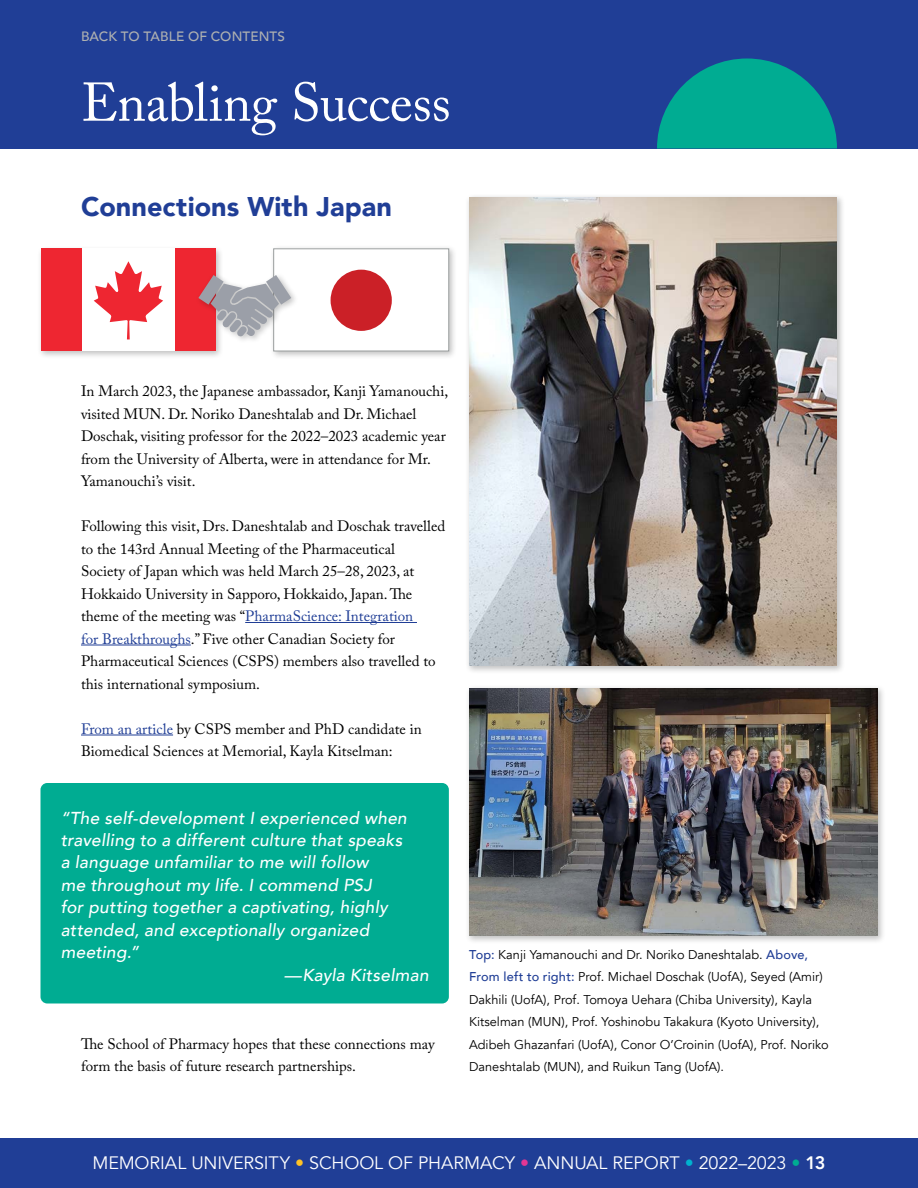
<style>
.page{position:relative;width:918px;height:1188px;background:#fff}
.page>*{position:absolute;margin:0;border:0;box-sizing:border-box;transform-origin:0 0}
.t1{font:54px "Adobe Caslon Pro";letter-spacing:-.01em;color:#fff}
.t2{font:900 27px "Avenir";letter-spacing:.005em;color:#203e96}
.t3{font:18px "Avenir";letter-spacing:-.005em;color:#fff}
.t4{font:italic 500 17.25px "Avenir";letter-spacing:.015em;color:#fff}
.t5{font:15px/22.5px "Adobe Caslon Pro";color:#000}
.t6{font:500 13.5px "Avenir";letter-spacing:.01em;color:#afb1b1}
.t7{font:12.75px/22.5px "Avenir";color:#000}
.s1{color:#203e96}
.s2{font-weight:500;color:#203e96}
.s3{color:#fec225}
.s4{color:#e23694}
.s5{color:#00b2cf}
.s6{color:#00ac92}
.s7{font-weight:800}
</style>
<div class="page">
<div style="left:0;top:1138px;width:918px;height:50px;background:#203e96"></div>
<div style="left:0;top:0;width:918px;height:148px;background:#203e96"></div>
<svg style="left:657px;top:58px;width:180px;height:90px"></svg>
<div style="left:40px;top:783px;width:409px;height:221px;background:#00ac92;border-radius:7px"></div>
<hr style="left:245px;top:622px;width:172px;height:1px;background:#203e96">
<hr style="left:81px;top:645px;width:110px;height:1px;background:#203e96">
<hr style="left:81px;top:735px;width:92px;height:1px;background:#203e96">
<div style="left:465px;top:194px;width:380px;height:480px;background:#000;opacity:.25"></div>
<img style="left:469px;top:197px;width:368px;height:469px">
<div style="left:37px;top:245px;width:187px;height:114px;background:#000;opacity:.25"></div>
<div style="left:41px;top:249px;width:41px;height:102px;background:#ee2631"></div>
<div style="left:175px;top:249px;width:41px;height:102px;background:#ee2631"></div>
<div style="left:82px;top:249px;width:93px;height:102px;background:#fff"></div>
<svg style="left:94px;top:261px;width:69px;height:78px"></svg>
<div style="left:269px;top:245px;width:188px;height:114px;background:#000;opacity:.25"></div>
<div style="left:274px;top:249px;width:175px;height:102px;background:#fff"></div>
<div style="left:331px;top:270px;width:61px;height:61px;background:#cb2027;border-radius:50%"></div>
<div style="left:273px;top:249px;width:176px;height:102px;border:1px solid #9a9e9e"></div>
<div style="left:195px;top:272px;width:104px;height:72px;background:#000;opacity:.25"></div>
<svg style="left:198px;top:275px;width:93px;height:61px"></svg>
<div style="left:465px;top:685px;width:421px;height:259px;background:#000;opacity:.25"></div>
<img style="left:469px;top:688px;width:409px;height:248px">
<p class="t6" style="left:81px;top:24px;width:206px">BACK TO TABLE OF CONTENTS</p>
<h1 class="t1" style="left:81px;top:70px;width:371px">Enabling Success</h1>
<h2 class="t2" style="left:81px;top:183px;width:313px">Connections With Japan</h2>
<p class="t5" style="left:81px;top:380px;width:369px">In March 2023, the Japanese ambassador, Kanji Yamanouchi, visited MUN. Dr. Noriko Daneshtalab and Dr. Michael Doschak, visiting professor for the 2022–2023 academic year from the University of Alberta, were in attendance for Mr.<br>Yamanouchi’s visit.</p>
<p class="t5" style="left:81px;top:515px;width:366px">Following this visit, Drs. Daneshtalab and Doschak travelled to the 143rd Annual Meeting of the Pharmaceutical<br>Society of Japan which was held March 25–28, 2023, at Hokkaido University in Sapporo, Hokkaido, Japan. The theme of the meeting was “<span class="s1">PharmaScience: Integration<br>for Breakthroughs</span>.” Five other Canadian Society for Pharmaceutical Sciences (CSPS) members also travelled to this international symposium.</p>
<p class="t5" style="left:81px;top:717px;width:342px"><span class="s1">From an article</span> by CSPS member and PhD candidate in<br>Biomedical Sciences at Memorial, Kayla Kitselman:</p>
<p class="t4" style="left:61px;top:807px;width:348px">“The self-development I experienced when</p>
<p class="t4" style="left:61px;top:830px;width:343px">travelling to a different culture that speaks</p>
<p class="t4" style="left:61px;top:852px;width:309px">a language unfamiliar to me will follow</p>
<p class="t4" style="left:61px;top:875px;width:313px">me throughout my life. I commend PSJ</p>
<p class="t4" style="left:61px;top:897px;width:329px">for putting together a captivating, highly</p>
<p class="t4" style="left:61px;top:920px;width:310px">attended, and exceptionally organized</p>
<p class="t4" style="left:61px;top:942px;width:80px">meeting.”</p>
<p class="t4" style="left:284px;top:965px;width:146px">—Kayla Kitselman</p>
<p class="t5" style="left:81px;top:1032px;width:355px">The School of Pharmacy hopes that these connections may form the basis of future research partnerships.</p>
<p class="t7" style="left:469px;top:943px;width:361px"><span class="s2">Top:</span> Kanji Yamanouchi and Dr. Noriko Daneshtalab. <span class="s2">Above, From left to right:</span> Prof. Michael Doschak (UofA), Seyed (Amir)<br>Dakhili (UofA), Prof. Tomoya Uehara (Chiba University), Kayla Kitselman (MUN), Prof. Yoshinobu Takakura (Kyoto University), Adibeh Ghazanfari (UofA), Conor O’Croinin (UofA), Prof. Noriko Daneshtalab (MUN), and Ruikun Tang (UofA).</p>
<p class="t3" style="left:93px;top:1152px;width:734px">MEMORIAL UNIVERSITY <span class="s3">•</span> SCHOOL OF PHARMACY <span class="s4">•</span> ANNUAL REPORT <span class="s5">•</span> 2022–2023 <span class="s6">•</span> <span class="s7">13</span></p>
</div>
